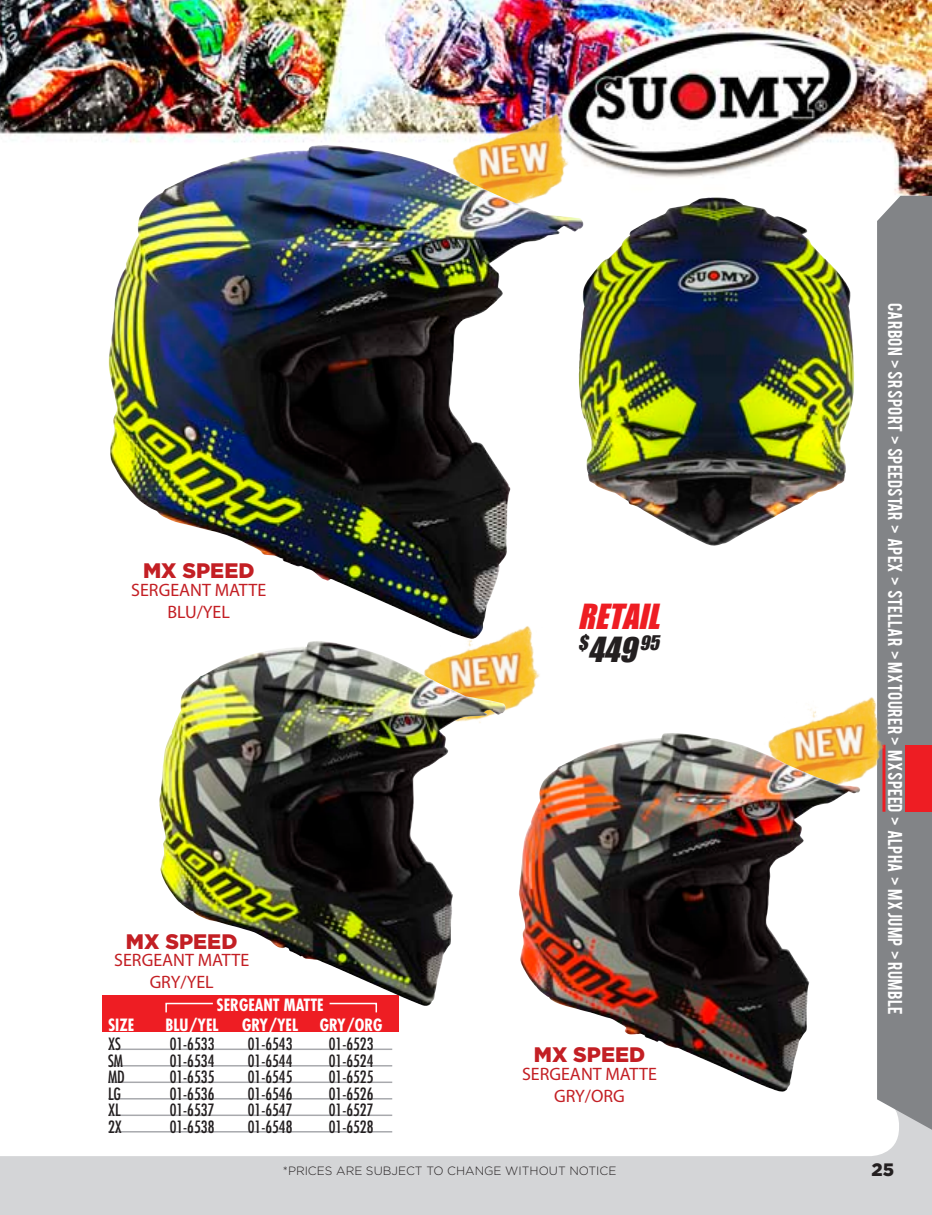
<style>
.page{position:relative;width:932px;height:1215px;background:#fff}
.page>*{position:absolute;margin:0;border:0;box-sizing:border-box;transform-origin:0 0}
.t1{font:italic 35.25px "Billboard";color:#ee1d23}
.t2{font:900 21px "Gotham";color:#c31f24}
.t3{font:italic 20.55px "Billboard";color:#231f20}
.t4{font:18px "Myriad Pro";color:#c31f24}
.t5{font:900 18px "Gotham";color:#231f20}
.t6{font:condensed 16.5px "Futura";color:#231f20}
.t7{font:700 condensed 16.5px "Futura";color:#fff}
.t8{font:15.75px "Bebas";letter-spacing:.02em;color:#fff}
.t9{font:300 12px "Gotham";color:#231f20}
.s1{font-size:35.25px}
</style>
<div class="page">
<div style="left:0;top:1130px;width:932px;height:85px;background:#d4d5d7"></div>
<svg style="left:0;top:1098px;width:899px;height:58px"></svg>
<img style="left:0;top:1px;width:932px;height:195px">
<div style="left:877px;top:196px;width:55px;height:934px;background:#828487"></div>
<img style="left:444px;top:108px;width:140px;height:108px">
<img style="left:453px;top:626px;width:87px;height:97px">
<img style="left:578px;top:197px;width:276px;height:349px">
<img style="left:109px;top:145px;width:401px;height:495px">
<div style="left:103px;top:996px;width:296px;height:36px;background:#ee1d23"></div>
<hr style="left:108px;top:1049px;width:284px;height:1px;background:#a8a9ad">
<hr style="left:108px;top:1065px;width:284px;height:2px;background:#a8a9ad">
<hr style="left:108px;top:1082px;width:284px;height:1px;background:#a8a9ad">
<hr style="left:108px;top:1098px;width:284px;height:2px;background:#a8a9ad">
<hr style="left:108px;top:1115px;width:284px;height:1px;background:#a8a9ad">
<hr style="left:108px;top:1131px;width:284px;height:2px;background:#a8a9ad">
<img style="left:159px;top:642px;width:294px;height:364px">
<svg style="left:165px;top:1002px;width:49px;height:11px"></svg>
<svg style="left:328px;top:1002px;width:50px;height:11px"></svg>
<hr style="left:882px;top:745px;width:3px;height:67px;background:#ee1d23">
<div style="left:905px;top:745px;width:27px;height:67px;background:#ee1d23"></div>
<img style="left:781px;top:691px;width:118px;height:108px">
<img style="left:519px;top:733px;width:290px;height:359px">
<p class="t2" style="left:143px;top:556px;width:113px">MX SPEED</p>
<p class="t4" style="left:131px;top:579px;width:136px">SERGEANT MATTE</p>
<p class="t4" style="left:167px;top:601px;width:64px">BLU/YEL</p>
<p class="t2" style="left:126px;top:927px;width:113px">MX SPEED</p>
<p class="t4" style="left:114px;top:949px;width:136px">SERGEANT MATTE</p>
<p class="t4" style="left:150px;top:971px;width:65px">GRY/YEL</p>
<p class="t7" style="left:216px;top:994px;width:109px">SERGEANT MATTE</p>
<p class="t7" style="left:108px;top:1014px;width:28px">SIZE</p>
<p class="t7" style="left:165px;top:1014px;width:55px">BLU/YEL</p>
<p class="t7" style="left:242px;top:1014px;width:58px">GRY/YEL</p>
<p class="t7" style="left:320px;top:1014px;width:64px">GRY/ORG</p>
<p class="t6" style="left:108px;top:1034px;width:14px">XS</p>
<p class="t6" style="left:170px;top:1034px;width:46px">01-6533</p>
<p class="t6" style="left:248px;top:1034px;width:46px">01-6543</p>
<p class="t6" style="left:329px;top:1034px;width:46px">01-6523</p>
<p class="t6" style="left:108px;top:1050px;width:17px">SM</p>
<p class="t6" style="left:170px;top:1050px;width:46px">01-6534</p>
<p class="t6" style="left:248px;top:1050px;width:46px">01-6544</p>
<p class="t6" style="left:329px;top:1050px;width:46px">01-6524</p>
<p class="t6" style="left:108px;top:1067px;width:18px">MD</p>
<p class="t6" style="left:170px;top:1067px;width:46px">01-6535</p>
<p class="t6" style="left:248px;top:1067px;width:46px">01-6545</p>
<p class="t6" style="left:329px;top:1067px;width:46px">01-6525</p>
<p class="t6" style="left:108px;top:1083px;width:15px">LG</p>
<p class="t6" style="left:170px;top:1083px;width:46px">01-6536</p>
<p class="t6" style="left:248px;top:1083px;width:46px">01-6546</p>
<p class="t6" style="left:329px;top:1083px;width:46px">01-6526</p>
<p class="t6" style="left:108px;top:1100px;width:14px">XL</p>
<p class="t6" style="left:170px;top:1100px;width:46px">01-6537</p>
<p class="t6" style="left:248px;top:1100px;width:46px">01-6547</p>
<p class="t6" style="left:329px;top:1100px;width:46px">01-6527</p>
<p class="t6" style="left:108px;top:1116px;width:15px">2X</p>
<p class="t6" style="left:170px;top:1116px;width:46px">01-6538</p>
<p class="t6" style="left:248px;top:1116px;width:46px">01-6548</p>
<p class="t6" style="left:329px;top:1116px;width:46px">01-6528</p>
<p class="t1" style="left:578px;top:598px;width:83px">RETAIL</p>
<p class="t3" style="left:578px;top:632px;width:83px">$<span class="s1">449</span> 95</p>
<p class="t2" style="left:534px;top:1040px;width:113px">MX SPEED</p>
<p class="t4" style="left:522px;top:1063px;width:136px">SERGEANT MATTE</p>
<p class="t4" style="left:554px;top:1085px;width:72px">GRY/ORG</p>
<p class="t8" style="left:906px;top:303px;width:713px;rotate:90deg">CARBON &gt; SR SPORT &gt; SPEEDSTAR &gt; APEX &gt; STELLAR &gt; MX TOURER &gt; MX SPEED &gt; ALPHA &gt; MX JUMP &gt; RUMBLE</p>
<p class="t9" style="left:283px;top:1163px;width:335px">*PRICES ARE SUBJECT TO CHANGE WITHOUT NOTICE</p>
<p class="t5" style="left:871px;top:1157px;width:24px">25</p>
</div>
